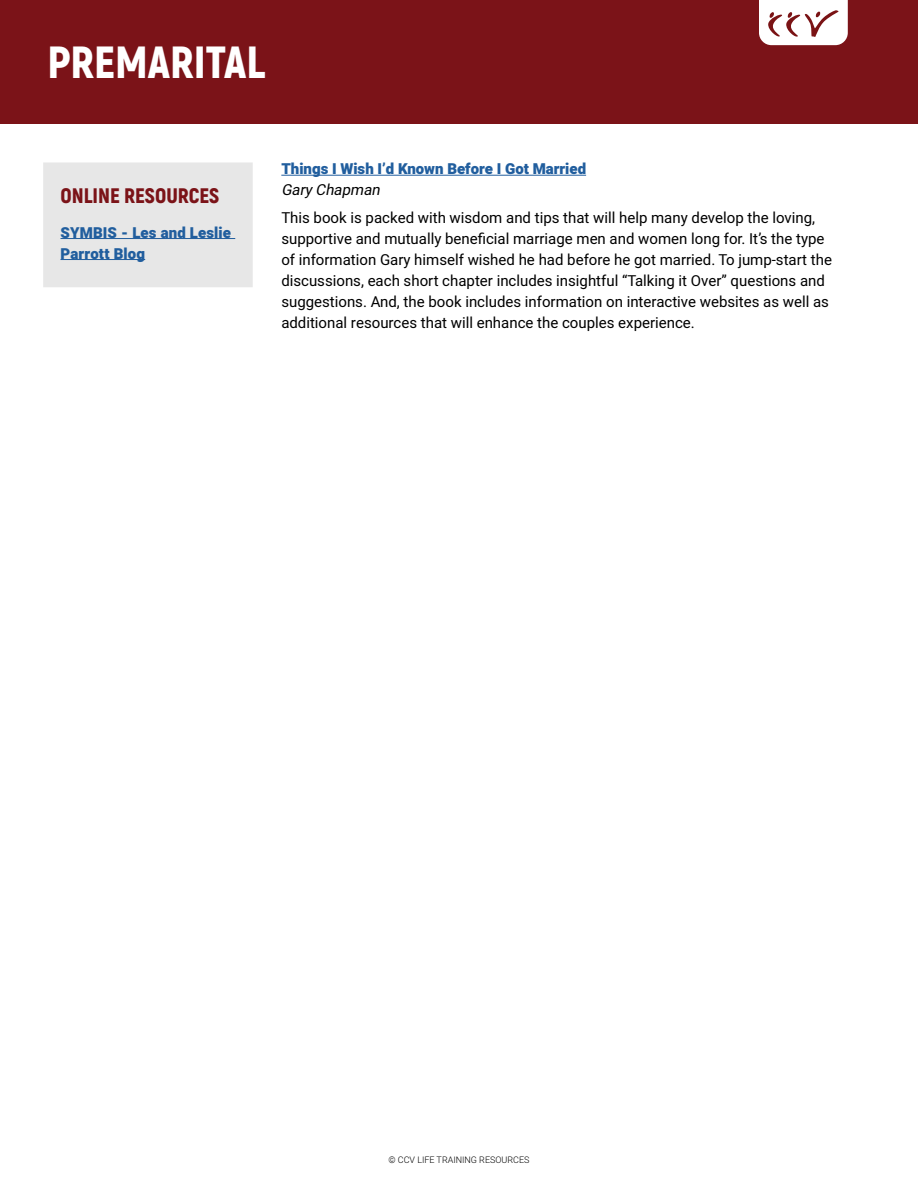
<style>
.page{position:relative;width:918px;height:1188px;background:#fff}
.page>*{position:absolute;margin:0;border:0;box-sizing:border-box;transform-origin:0 0}
.t1{font:900 45px "Akrobat";color:#fff}
.t2{font:900 21px "Akrobat";color:#7b1318}
.t3{font:15px/21px "Heebo";color:#000}
.t4{font:900 15px/21px "Heebo";color:#215e9e}
.t5{font:italic 15px "Heebo";color:#000}
.t6{font:300 9px "Heebo";color:#000}
</style>
<div class="page">
<hr style="left:281px;top:175px;width:305px;height:1px;background:#215e9e">
<div style="left:43px;top:162px;width:210px;height:125px;background:#e7e7e7"></div>
<hr style="left:60px;top:238px;width:175px;height:1px;background:#215e9e">
<hr style="left:60px;top:259px;width:85px;height:1px;background:#215e9e">
<div style="left:0;top:0;width:918px;height:123px;background:#7b1318"></div>
<svg style="left:759px;top:0;width:89px;height:45px;background:#eee1e1"></svg>
<h1 class="t1" style="left:48px;top:33px;width:219px">PREMARITAL</h1>
<h2 class="t2" style="left:60px;top:182px;width:160px">ONLINE RESOURCES</h2>
<p class="t4" style="left:60px;top:223px;width:172px">SYMBIS - Les and Leslie<br>Parrott Blog</p>
<p class="t4" style="left:281px;top:159px;width:306px">Things I Wish I’d Known Before I Got Married</p>
<p class="t5" style="left:281px;top:180px;width:104px">Gary Chapman</p>
<p class="t3" style="left:281px;top:207px;width:552px">This book is packed with wisdom and tips that will help many develop the loving, supportive and mutually beneficial marriage men and women long for. It’s the type of information Gary himself wished he had before he got married. To jump-start the discussions, each short chapter includes insightful “Talking it Over” questions and suggestions. And, the book includes information on interactive websites as well as additional resources that will enhance the couples experience.</p>
<p class="t6" style="left:389px;top:1153px;width:142px">© CCV LIFE TRAINING RESOURCES</p>
</div>
